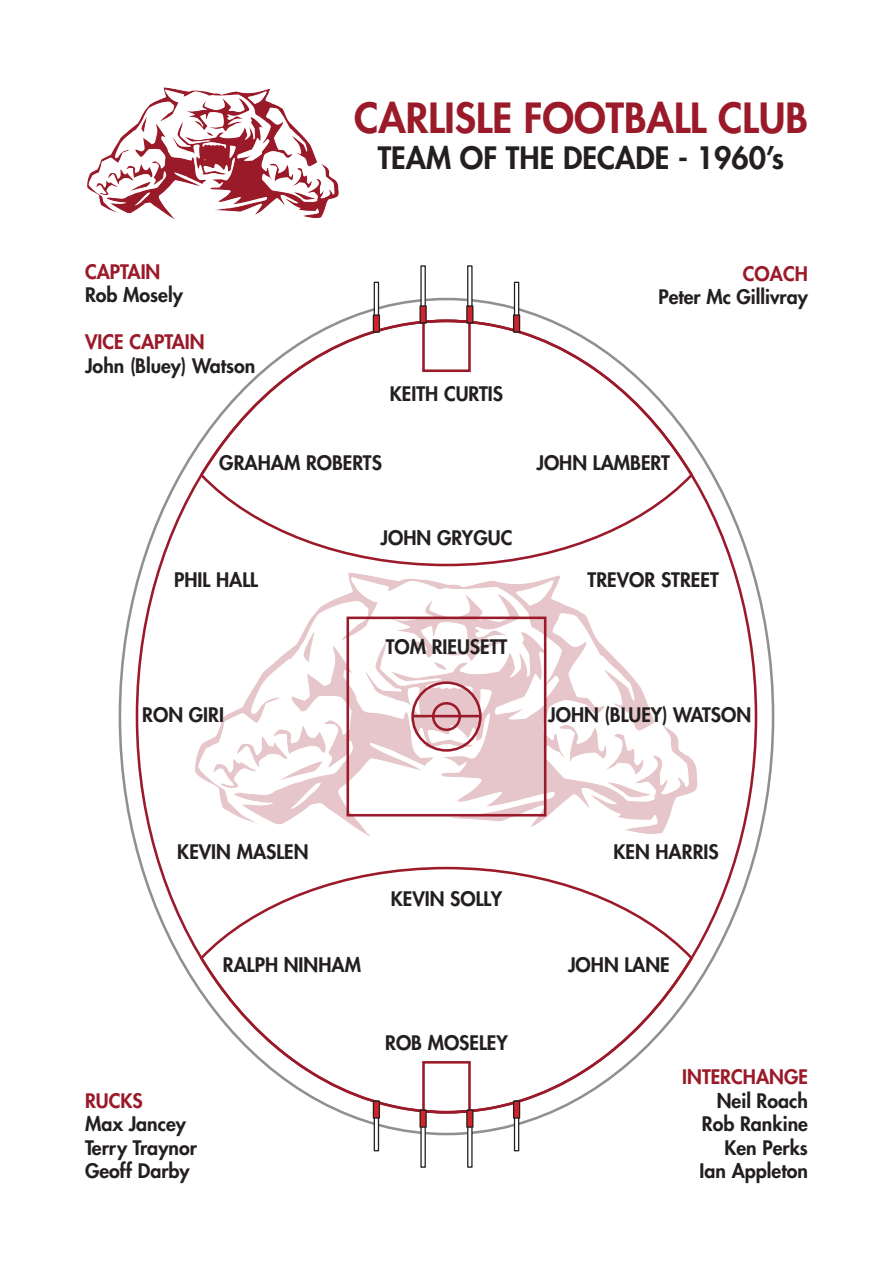
<style>
.page{position:relative;width:893px;height:1263px;background:#fff}
.page>*{position:absolute;margin:0;border:0;box-sizing:border-box;transform-origin:0 0}
.t1{font:800 40.5px "Futura";color:#9a1a29}
.t2{font:800 30px "Futura";color:#231f20}
.t3{font:800 19.5px/23.4px "Futura";color:#231f20}
.t4{font:800 19.5px "Futura";color:#9a1a29}
</style>
<div class="page">
<img style="left:195px;top:572px;width:503px;height:265px">
<img style="left:87px;top:87px;width:252px;height:133px">
<div style="left:346px;top:616px;width:200px;height:200px;border:3px solid #9a1a29"></div>
<div style="left:411px;top:681px;width:71px;height:71px;border:3px solid #9a1a29;border-radius:50%"></div>
<div style="left:432px;top:702px;width:29px;height:29px;border:3px solid #9a1a29;border-radius:50%"></div>
<hr style="left:414px;top:715px;width:65px;height:2px;background:#9a1a29">
<svg style="left:198px;top:866px;width:497px;height:249px"></svg>
<svg style="left:421px;top:1060px;width:51px;height:55px"></svg>
<svg style="left:198px;top:318px;width:497px;height:249px"></svg>
<svg style="left:421px;top:318px;width:51px;height:55px"></svg>
<div style="left:420px;top:1109px;width:6px;height:59px;border:1px solid #231f20"></div>
<div style="left:420px;top:1110px;width:6px;height:17px;background:#d1232a"></div>
<div style="left:419px;top:1109px;width:8px;height:19px;border:1px solid #231f20"></div>
<div style="left:467px;top:1109px;width:6px;height:59px;border:1px solid #231f20"></div>
<div style="left:467px;top:1110px;width:6px;height:17px;background:#d1232a"></div>
<div style="left:466px;top:1109px;width:7px;height:19px;border:1px solid #231f20"></div>
<div style="left:514px;top:1100px;width:5px;height:51px;border:1px solid #231f20"></div>
<div style="left:514px;top:1101px;width:6px;height:17px;background:#d1232a"></div>
<div style="left:513px;top:1100px;width:7px;height:19px;border:1px solid #231f20"></div>
<div style="left:374px;top:1100px;width:5px;height:51px;border:1px solid #231f20"></div>
<div style="left:373px;top:1101px;width:6px;height:17px;background:#d1232a"></div>
<div style="left:373px;top:1100px;width:7px;height:19px;border:1px solid #231f20"></div>
<div style="left:467px;top:265px;width:6px;height:58px;border:1px solid #231f20"></div>
<div style="left:467px;top:306px;width:6px;height:17px;background:#d1232a"></div>
<div style="left:466px;top:305px;width:7px;height:18px;border:1px solid #231f20"></div>
<div style="left:420px;top:265px;width:6px;height:58px;border:1px solid #231f20"></div>
<div style="left:420px;top:306px;width:6px;height:17px;background:#d1232a"></div>
<div style="left:419px;top:305px;width:8px;height:18px;border:1px solid #231f20"></div>
<div style="left:374px;top:282px;width:5px;height:51px;border:1px solid #231f20"></div>
<div style="left:373px;top:315px;width:6px;height:17px;background:#d1232a"></div>
<div style="left:373px;top:314px;width:7px;height:19px;border:1px solid #231f20"></div>
<div style="left:514px;top:282px;width:5px;height:51px;border:1px solid #231f20"></div>
<div style="left:514px;top:315px;width:6px;height:17px;background:#d1232a"></div>
<div style="left:513px;top:314px;width:7px;height:19px;border:1px solid #231f20"></div>
<p class="t4" style="left:85px;top:260px;width:77px">CAPTAIN</p>
<p class="t3" style="left:85px;top:284px;width:100px">ROB MOSELY</p>
<p class="t4" style="left:85px;top:330px;width:121px">VIC E CAPTAIN</p>
<p class="t3" style="left:85px;top:354px;width:172px">JOHN (BLUEY) WATSON</p>
<h1 class="t1" style="left:354px;top:93px;width:455px">CARLISLE FOOTBALL CLUB</h1>
<h2 class="t2" style="left:378px;top:139px;width:408px">TEAM OF THE DECADE - 1960’S</h2>
<p class="t3" style="left:390px;top:382px;width:115px">KEITH CURTIS</p>
<p class="t4" style="left:743px;top:261px;width:64px">COACH</p>
<p class="t3" style="left:658px;top:285px;width:152px">PETER MC GILLIVRAY</p>
<p class="t3" style="left:219px;top:451px;width:164px">GRAHAM ROBERTS</p>
<p class="t3" style="left:536px;top:451px;width:135px">JOHN LAMBERT</p>
<p class="t3" style="left:174px;top:568px;width:85px">PHIL HALL</p>
<p class="t3" style="left:142px;top:703px;width:83px">RON GIRI</p>
<p class="t3" style="left:381px;top:526px;width:130px">JOHN GRYGUC</p>
<p class="t3" style="left:386px;top:635px;width:123px">TOM RIEUSETT</p>
<p class="t3" style="left:588px;top:568px;width:133px">TREVOR STREET</p>
<p class="t3" style="left:548px;top:703px;width:204px">JOHN (BLUEY) WATSON</p>
<p class="t3" style="left:177px;top:840px;width:133px">KEVIN MASLEN</p>
<p class="t3" style="left:613px;top:840px;width:107px">KEN HARRIS</p>
<p class="t3" style="left:391px;top:887px;width:113px">KEVIN SOLLY</p>
<p class="t3" style="left:223px;top:953px;width:140px">RALPH NINHAM</p>
<p class="t3" style="left:568px;top:953px;width:103px">JOHN LANE</p>
<p class="t4" style="left:85px;top:1088px;width:59px">RUCKS</p>
<p class="t3" style="left:85px;top:1112px;width:113px">MAX JANCEY<br>TERRY TRAYNOR<br>GEOFF DARBY</p>
<p class="t3" style="left:385px;top:1031px;width:124px">ROB MOSELEY</p>
<p class="t4" style="left:682px;top:1065px;width:127px">INTERC HANGE</p>
<p class="t3" style="left:700px;top:1089px;width:110px;text-align:right">NEIL ROACH<br>ROB RANKINE<br>KEN PERKS<br>IAN APPLETON</p>
</div>
